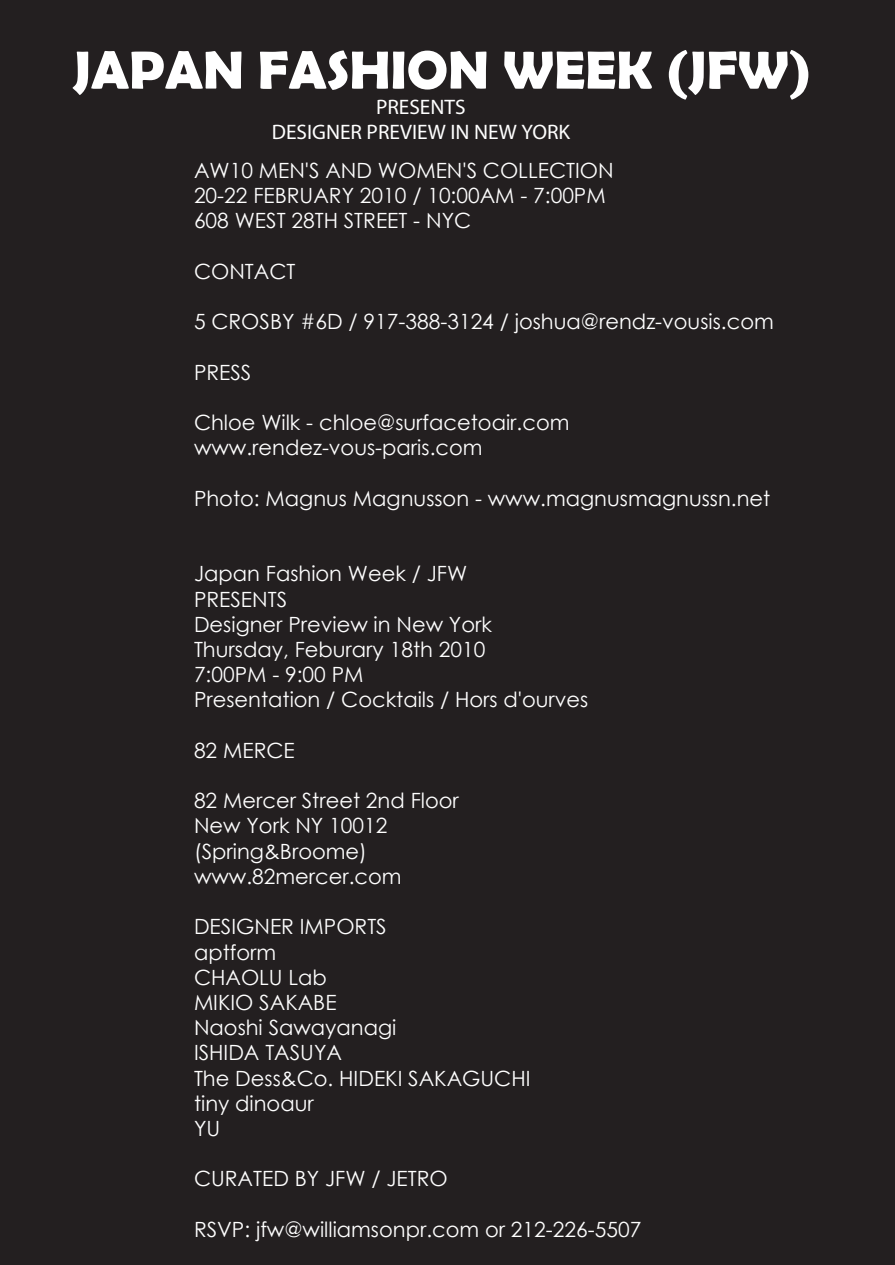
<style>
.page{position:relative;width:895px;height:1265px;background:#fff}
.page>*{position:absolute;margin:0;border:0;box-sizing:border-box;transform-origin:0 0}
.t1{font:700 54px "Berlin Sans FB Demi";color:#fff}
.t2{font:21px/25.2px "Century Gothic";color:#fff}
.t3{font:21px/25.2px "Myriad";color:#fff;text-align:center}
</style>
<div class="page">
<div style="left:1px;top:1px;width:893px;height:1263px;background:#231f20"></div>
<p class="t1" style="left:72px;top:39px;width:739px">JAPAN FASHION WEEK (JFW)</p>
<p class="t3" style="left:272px;top:95px;width:300px">PRESENTS<br>DESIGNER PREVIEW IN NEW YORK</p>
<p class="t2" style="left:194px;top:157px;width:421px">AW10 MEN'S AND WOMEN'S COLLECTION<br>20-22 FEBRUARY 2010 / 10:00AM - 7:00PM<br>608 WEST 28TH STREET - NYC</p>
<p class="t2" style="left:194px;top:258px;width:103px">CONTACT</p>
<p class="t2" style="left:194px;top:309px;width:581px">5 CROSBY #6D / 917-388-3124 / joshua@rendz-vousis.com</p>
<p class="t2" style="left:194px;top:359px;width:59px">PRESS</p>
<p class="t2" style="left:194px;top:409px;width:377px">Chloe Wilk - chloe@surfacetoair.com www.rendez-vous-paris.com</p>
<p class="t2" style="left:194px;top:485px;width:577px">Photo: Magnus Magnusson - www.magnusmagnussn.net</p>
<p class="t2" style="left:194px;top:561px;width:396px">Japan Fashion Week / JFW<br>PRESENTS<br>Designer Preview in New York<br>Thursday, Feburary 18th 2010<br>7:00PM - 9:00 PM<br>Presentation / Cocktails / Hors d'ourves</p>
<p class="t2" style="left:194px;top:737px;width:102px">82 MERCE</p>
<p class="t2" style="left:194px;top:787px;width:266px">82 Mercer Street 2nd Floor<br>New York NY 10012 (Spring&amp;Broome) www.82mercer.com</p>
<p class="t2" style="left:194px;top:913px;width:338px">DESIGNER IMPORTS<br>aptform<br>CHAOLU Lab<br>MIKIO SAKABE<br>Naoshi Sawayanagi<br>ISHIDA TASUYA<br>The Dess&amp;Co. HIDEKI SAKAGUCHI tiny dinoaur<br>YU</p>
<p class="t2" style="left:194px;top:1165px;width:255px">CURATED BY JFW / JETRO</p>
<p class="t2" style="left:194px;top:1216px;width:449px">RSVP: jfw@williamsonpr.com or 212-226-5507</p>
</div>
